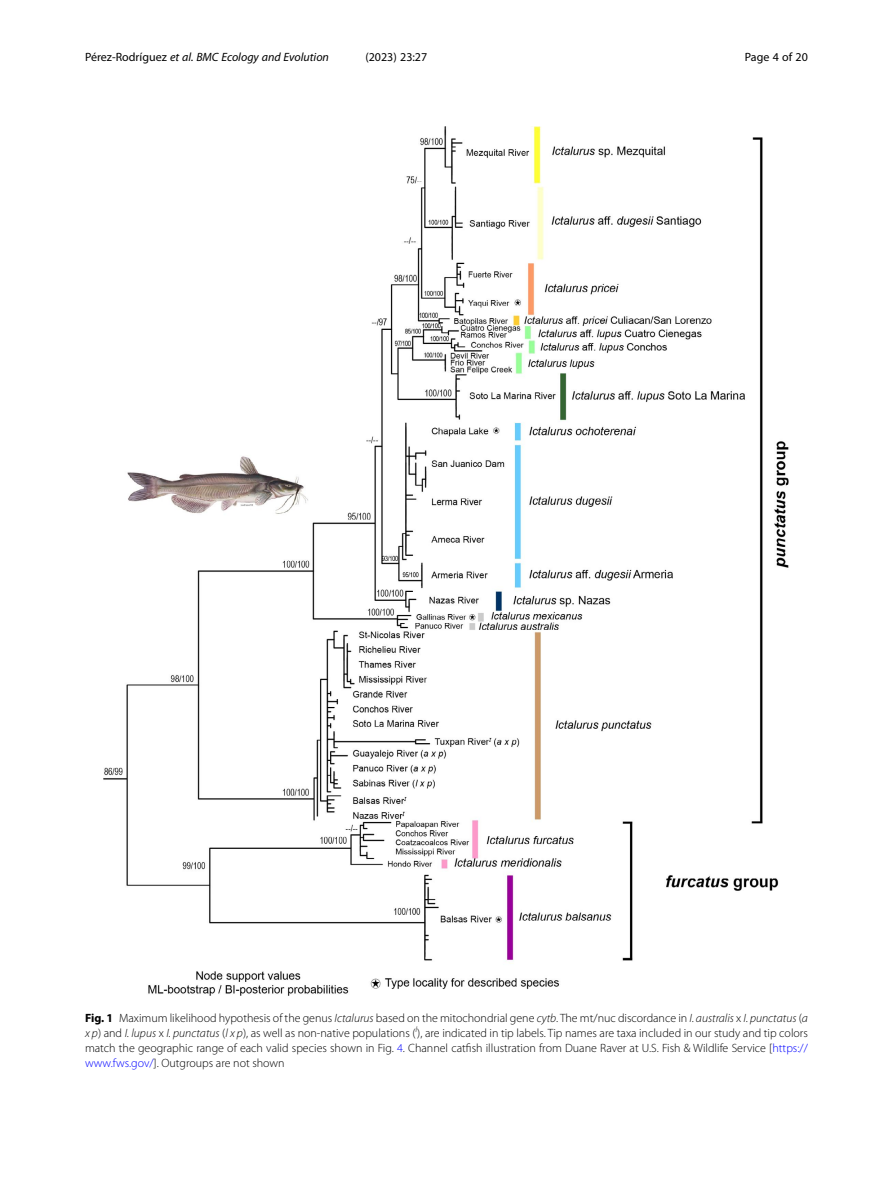
<style>
.page{position:relative;width:893px;height:1191px;background:#fff}
.page>*{position:absolute;margin:0;border:0;box-sizing:border-box;transform-origin:0 0}
.Figure_Caption{font:300 12px/15px "Myriad Pro";color:#000;text-align:justify}
.t1{font:italic 12px "Myriad Pro";color:#000}
.t2{font:12px "Myriad Pro";color:#000}
.s1{font-style:normal}
.s2{font-weight:700}
.s3{font-style:italic}
.s4{color:#00f}
</style>
<div class="page">
<img style="left:103px;top:126px;width:686px;height:869px">
<p class="t1" style="left:85px;top:50px;width:245px"><span class="s1">Pérez-Rodríguez</span> et al. BMC Ecology and Evolution</p>
<p class="t2" style="left:365px;top:50px;width:63px">(2023) 23:27</p>
<p class="t2" style="left:745px;top:50px;width:65px">Page 4 of 20</p>
<p class="Figure_Caption" style="left:85px;top:1010px;width:724px"><span class="s2">Fig. 1</span> Maximum likelihood hypothesis of the genus <span class="s3">Ictalurus</span> based on the mitochondrial gene <span class="s3">cytb</span>. The mt/nuc discordance in <span class="s3">I. australis</span> x <span class="s3">I. punctatus</span> (<span class="s3">a x p</span>) and <span class="s3">I. lupus</span> x <span class="s3">I. punctatus</span> (<span class="s3">l x p</span>), as well as non-native populations (<sup>I</sup>), are indicated in tip labels. Tip names are taxa included in our study and tip colors match the geographic range of each valid species shown in Fig. <span class="s4">4</span>. Channel catfish illustration from Duane Raver at U.S. Fish &amp; Wildlife Service [<span class="s4">https:// www.fws.gov/</span>]. Outgroups are not shown</p>
</div>
